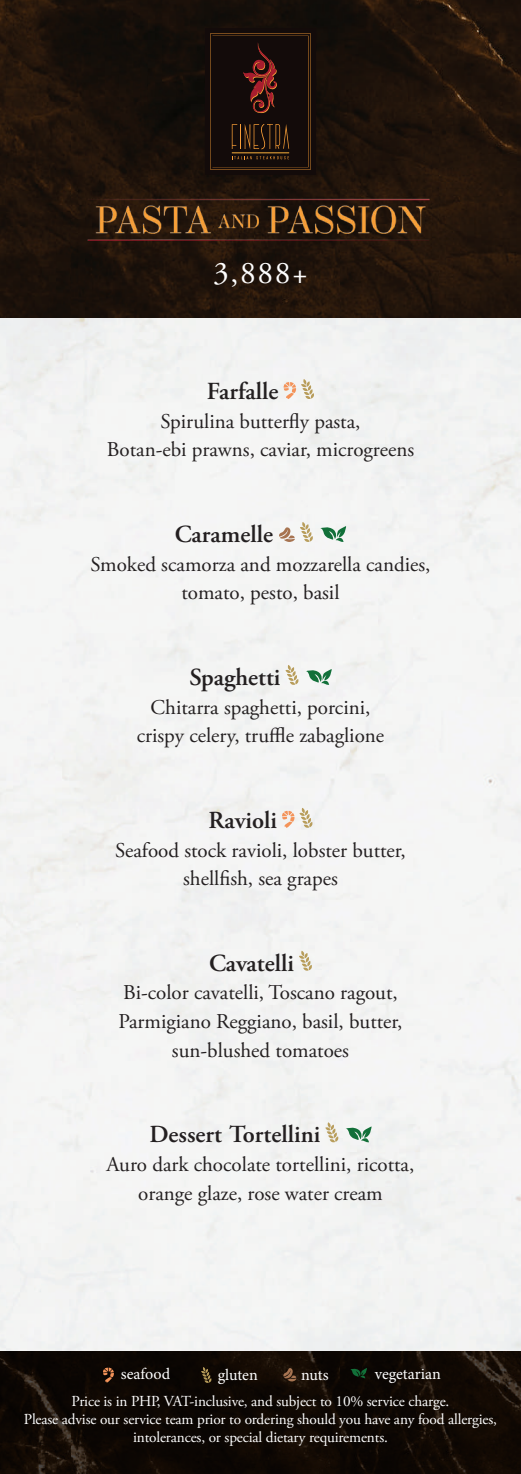
<style>
.page{position:relative;width:521px;height:1474px;background:#fff}
.page>*{position:absolute;margin:0;border:0;box-sizing:border-box;transform-origin:0 0}
.t1{font:31.5px "Adobe Garamond Pro";color:#fff}
.t2{font:600 24.5px "Adobe Garamond Pro";color:#231f20}
.t3{font:21px/28.7px "Adobe Garamond Pro";color:#231f20;text-align:center}
.t4{font:16.1px "Minion Pro";color:#fff}
.t5{font:15.22px/18.4px "Adobe Garamond Pro";letter-spacing:-.01em;color:#fff;text-align:center}
</style>
<div class="page">
<svg style="left:0;top:0;width:521px;height:318px;background:#1e120a"></svg>
<svg style="left:0;top:1350px;width:521px;height:123px;background:#120b06"></svg>
<svg style="left:103px;top:1367px;width:11px;height:15px"></svg>
<svg style="left:201px;top:1366px;width:11px;height:16px"></svg>
<svg style="left:283px;top:1367px;width:13px;height:14px"></svg>
<svg style="left:350px;top:1367px;width:17px;height:11px"></svg>
<svg style="left:283px;top:379px;width:31px;height:20px"></svg>
<svg style="left:279px;top:522px;width:34px;height:20px"></svg>
<svg style="left:320px;top:525px;width:26px;height:17px"></svg>
<svg style="left:285px;top:665px;width:14px;height:20px"></svg>
<svg style="left:305px;top:668px;width:27px;height:17px"></svg>
<svg style="left:282px;top:807px;width:31px;height:21px"></svg>
<svg style="left:299px;top:950px;width:13px;height:20px"></svg>
<svg style="left:325px;top:1122px;width:13px;height:20px"></svg>
<svg style="left:345px;top:1125px;width:26px;height:17px"></svg>
<svg style="left:205px;top:28px;width:111px;height:147px;background:#23120d"></svg>
<img style="left:56px;top:196px;width:409px;height:57px">
<h1 class="t1" style="left:213px;top:254px;width:96px">3,888+</h1>
<p class="t2" style="left:207px;top:377px;width:73px">Farfalle</p>
<p class="t3" style="left:107px;top:407px;width:309px">Spirulina butterfly pasta,<br>Botan-ebi prawns, caviar, microgreens</p>
<p class="t2" style="left:175px;top:520px;width:100px">Caramelle</p>
<p class="t3" style="left:90px;top:550px;width:342px">Smoked scamorza and mozzarella candies, tomato, pesto, basil</p>
<p class="t2" style="left:189px;top:663px;width:93px">Spaghetti</p>
<p class="t3" style="left:137px;top:693px;width:249px">Chitarra spaghetti, porcini, crispy celery, truffle zabaglione</p>
<p class="t2" style="left:208px;top:806px;width:70px">Ravioli</p>
<p class="t3" style="left:115px;top:836px;width:292px">Seafood stock ravioli, lobster butter, shellfish, sea grapes</p>
<p class="t2" style="left:209px;top:948px;width:86px">Cavatelli</p>
<p class="t3" style="left:118px;top:979px;width:285px">Bi-color cavatelli, Toscano ragout,<br>Parmigiano Reggiano, basil, butter, sun-blushed tomatoes</p>
<p class="t2" style="left:149px;top:1120px;width:172px">Dessert Tortellini</p>
<p class="t3" style="left:107px;top:1150px;width:309px">Auro dark chocolate tortellini, ricotta, orange glaze, rose water cream</p>
<p class="t4" style="left:121px;top:1362px;width:51px">seafood</p>
<p class="t4" style="left:218px;top:1363px;width:42px">gluten</p>
<p class="t4" style="left:301px;top:1363px;width:29px">nuts</p>
<p class="t4" style="left:375px;top:1362px;width:68px">vegetarian</p>
<p class="t5" style="left:24px;top:1392px;width:475px">Price is in PHP, VAT-inclusive, and subject to 10% service charge.<br>Please advise our service team prior to ordering should you have any food allergies, intolerances, or special dietary requirements.</p>
</div>
